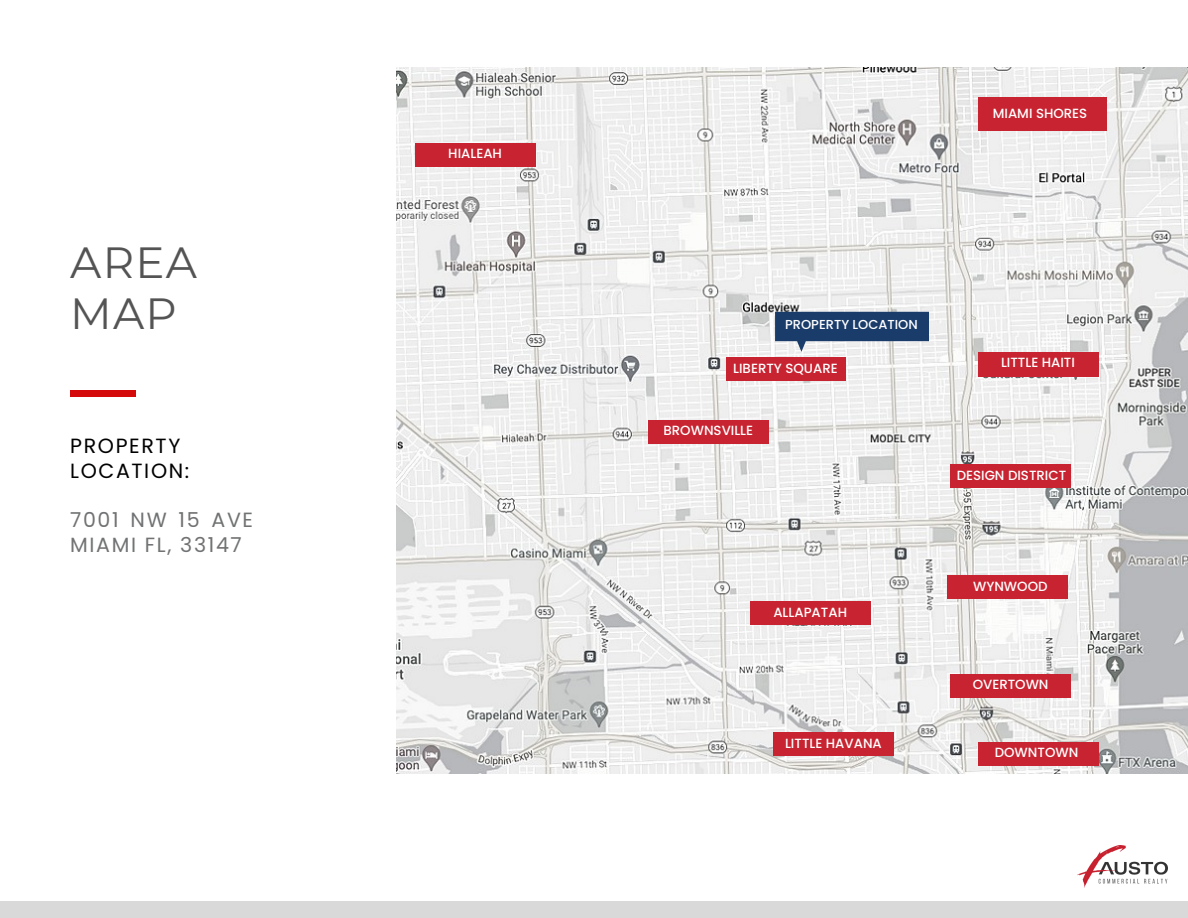
<style>
.page{position:relative;width:1188px;height:918px;background:#fff}
.page>*{position:absolute;margin:0;border:0;box-sizing:border-box;transform-origin:0 0}
.t1{font:43.5px/51.8px "Montserrat";letter-spacing:.03em;color:#545454}
.t2{font:20.55px/24.8px "Poppins";letter-spacing:.08em;color:#717273}
.t3{font:20.55px/24.8px "Poppins";letter-spacing:.08em;color:#000}
.t4{font:500 13.35px "Poppins";color:#fff}
.t5{font:500 13.05px "Poppins";color:#fff}
</style>
<div class="page">
<div style="left:0;top:901px;width:1188px;height:17px;background:#d9d9d9"></div>
<div style="left:70px;top:390px;width:65px;height:7px;background:#d40909"></div>
<img style="left:1077px;top:846px;width:90px;height:41px">
<img style="left:396px;top:68px;width:792px;height:705px">
<div style="left:416px;top:143px;width:120px;height:24px;background:#c82330"></div>
<div style="left:648px;top:421px;width:121px;height:23px;background:#c82330"></div>
<div style="left:750px;top:601px;width:121px;height:24px;background:#c82330"></div>
<div style="left:774px;top:732px;width:120px;height:24px;background:#c82330"></div>
<div style="left:726px;top:358px;width:120px;height:23px;background:#c82330"></div>
<svg style="left:775px;top:312px;width:154px;height:40px;background:#516b8d"></svg>
<div style="left:947px;top:575px;width:120px;height:24px;background:#c82330"></div>
<div style="left:978px;top:98px;width:128px;height:33px;background:#c82330"></div>
<div style="left:978px;top:352px;width:121px;height:25px;background:#c82330"></div>
<div style="left:950px;top:464px;width:121px;height:24px;background:#c82330"></div>
<div style="left:950px;top:674px;width:121px;height:24px;background:#c82330"></div>
<div style="left:978px;top:742px;width:121px;height:24px;background:#c82330"></div>
<p class="t1" style="left:70px;top:236px;width:128px">AREA<br>MAP</p>
<p class="t3" style="left:70px;top:433px;width:121px">PROPERTY<br>LOCATION:</p>
<p class="t2" style="left:70px;top:508px;width:184px">7001 NW 15 AVE<br>MIAMI FL, 33147</p>
<p class="t4" style="left:448px;top:144px;width:55px">HIALEAH</p>
<p class="t4" style="left:993px;top:104px;width:96px">MIAMI SHORES</p>
<p class="t5" style="left:785px;top:316px;width:134px">PROPERTY LOCATION</p>
<p class="t4" style="left:733px;top:359px;width:106px">LIBERTY SQUARE</p>
<p class="t4" style="left:664px;top:421px;width:91px">BROWNSVILLE</p>
<p class="t4" style="left:773px;top:603px;width:75px">ALLAPATAH</p>
<p class="t4" style="left:785px;top:734px;width:98px">LITTLE HAVANA</p>
<p class="t4" style="left:1001px;top:353px;width:75px">LITTLE HAITI</p>
<p class="t4" style="left:957px;top:466px;width:111px">DESIGN DISTRICT</p>
<p class="t4" style="left:973px;top:576px;width:76px">WYNWOOD</p>
<p class="t4" style="left:973px;top:675px;width:77px">OVERTOWN</p>
<p class="t4" style="left:995px;top:743px;width:85px">DOWNTOWN</p>
</div>
